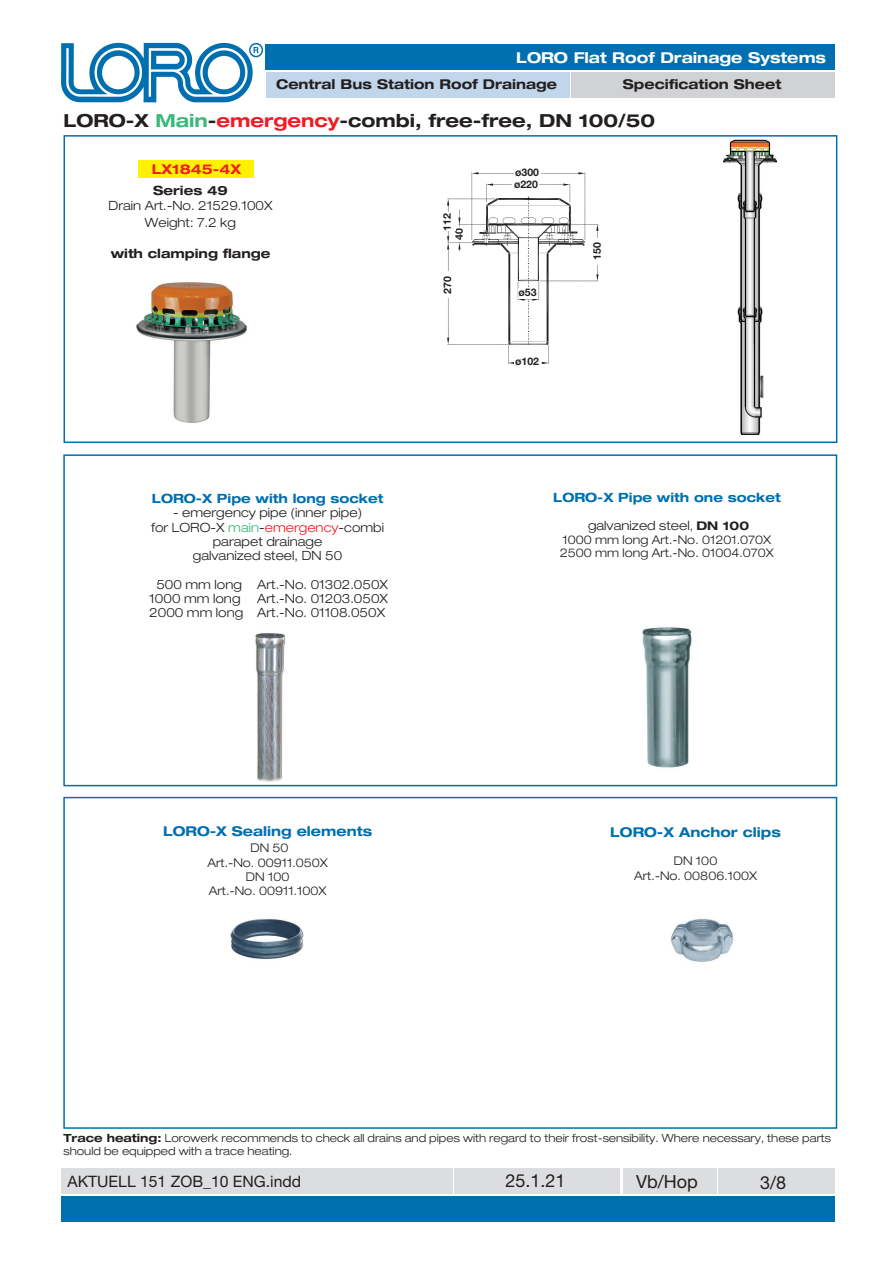
<style>
.page{position:relative;width:893px;height:1263px;background:#fff}
.page>*{position:absolute;margin:0;border:0;box-sizing:border-box;transform-origin:0 0}
.t1{font:700 expanded 18px "Helvetica Neue LT Std";color:#231f20}
.t2{font:18px "Helvetica Neue LT Std";color:#231f20}
.t3{font:15.75px "Helvetica Neue LT Std";color:#231f20}
.t4{font:700 expanded 15px "Helvetica Neue LT Std";color:#fff}
.t5{font:700 expanded 13.5px "Helvetica Neue LT Std";color:#231f20}
.t6{font:700 expanded 13.5px "Helvetica Neue LT Std";color:#006faf}
.t7{font:700 expanded 13.5px "Helvetica Neue LT Std";color:#ee1d23}
.t8{font:300 expanded 12.75px/14.2px "Helvetica Neue LT Std";color:#231f20;text-align:center}
.t9{font:700 expanded 12.75px/27.8px "Helvetica Neue LT Std";color:#006faf;text-align:center}
.t10{font:700 expanded 12.75px "Helvetica Neue LT Std";color:#231f20}
.t11{font:300 expanded 12px/14.4px "Helvetica Neue LT Std";color:#231f20;text-align:center}
.t12{font:300 expanded 11.25px/13.5px "Helvetica Neue LT Std";color:#231f20}
.t13{font:700 10.5px/12px "Helvetica Neue LT Std";color:#231f20}
.s1{color:#39b97a}
.s2{color:#ee1d23}
.s3{font-weight:300;color:#231f20}
.s4{font-weight:300;font-size:12px;color:#231f20}
.s5{font-size:12px;color:#231f20}
.s6{font-weight:700}
</style>
<div class="page">
<div style="left:571px;top:72px;width:264px;height:26px;background:#d1d2d4"></div>
<div style="left:266px;top:72px;width:303px;height:26px;background:#c1d5eb"></div>
<div style="left:61px;top:1196px;width:774px;height:26px;background:#006faf"></div>
<div style="left:61px;top:1168px;width:391px;height:25px;background:#dcdddf"></div>
<div style="left:454px;top:1168px;width:166px;height:25px;background:#dcdddf"></div>
<div style="left:623px;top:1168px;width:93px;height:25px;background:#dcdddf"></div>
<div style="left:719px;top:1168px;width:116px;height:25px;background:#dcdddf"></div>
<img style="left:61px;top:42px;width:202px;height:61px">
<div style="left:266px;top:45px;width:569px;height:25px;background:#006faf"></div>
<div style="left:64px;top:135px;width:773px;height:308px;background:#fff;border:2px solid #006faf"></div>
<div style="left:63px;top:797px;width:774px;height:332px;background:#fff;border:2px solid #006faf"></div>
<div style="left:63px;top:454px;width:774px;height:332px;background:#fff;border:2px solid #006faf"></div>
<img style="left:642px;top:627px;width:50px;height:141px">
<img style="left:230px;top:919px;width:74px;height:41px">
<img style="left:670px;top:918px;width:63px;height:44px">
<img style="left:136px;top:282px;width:111px;height:141px">
<img style="left:723px;top:140px;width:53px;height:295px">
<div style="left:139px;top:160px;width:115px;height:17px;background:#fff101"></div>
<img style="left:255px;top:633px;width:31px;height:149px">
<hr style="left:478px;top:173px;width:100px;height:1px;background:#231f20">
<svg style="left:578px;top:172px;width:7px;height:2px"></svg>
<hr style="left:585px;top:172px;width:1px;height:68px;background:#231f20">
<hr style="left:472px;top:172px;width:1px;height:68px;background:#231f20">
<svg style="left:447px;top:184px;width:151px;height:180px"></svg>
<div style="left:518px;top:288px;width:19px;height:11px;background:#fff"></div>
<div style="left:514px;top:357px;width:26px;height:12px;background:#fff"></div>
<div style="left:514px;top:168px;width:26px;height:12px;background:#fff"></div>
<div style="left:513px;top:180px;width:26px;height:12px;background:#fff"></div>
<div style="left:455px;top:227px;width:12px;height:14px;background:#fff"></div>
<div style="left:443px;top:212px;width:12px;height:19px;background:#fff"></div>
<div style="left:444px;top:272px;width:12px;height:26px;background:#fff"></div>
<div style="left:593px;top:238px;width:11px;height:26px;background:#fff"></div>
<p class="t4" style="left:516px;top:48px;width:311px">LORO Flat Roof Drainage Systems</p>
<p class="t5" style="left:276px;top:76px;width:282px">Central Bus Station Roof Drainage</p>
<h1 class="t1" style="left:64px;top:109px;width:593px">LORO-X <span class="s1">Main</span>-<span class="s2">emergency</span>-combi, free-free, DN 100/50</h1>
<p class="t5" style="left:623px;top:76px;width:160px">Specification Sheet</p>
<p class="t7" style="left:152px;top:160px;width:91px">LX1845-4X</p>
<p class="t10" style="left:153px;top:182px;width:76px">Series 49</p>
<p class="t8" style="left:108px;top:197px;width:166px;line-height:16.2px">Drain Art.-No. 21529.100X<br>Weight: 7.2 kg</p>
<p class="t10" style="left:111px;top:245px;width:161px">with clamping flange</p>
<p class="t9" style="left:152px;top:484px;width:233px">LORO-X Pipe with long socket</p>
<p class="t8" style="left:151px;top:505px;width:235px">- emergency pipe (inner pipe)<br>for LORO-X <span class="s1">main</span>-<span class="s2">emergency</span>-combi parapet drainage<br>galvanized steel, DN 50</p>
<p class="t8" style="left:149px;top:577px;width:240px;text-align:left;text-indent:7px">500 mm long Art.-No. 01302.050X<br>1000 mm long</p>
<p class="t8" style="left:149px;top:591px;width:240px;text-align:right">Art.-No. 01203.050X<br>2000 mm long Art.-No. 01108.050X</p>
<p class="t13" style="left:441px;top:230px;width:19px;rotate:-90deg">112</p>
<p class="t13" style="left:453px;top:240px;width:13px;rotate:-90deg">40</p>
<p class="t13" style="left:441px;top:294px;width:19px;rotate:-90deg">270</p>
<p class="t13" style="left:514px;top:166px;width:26px">ø300 ø220</p>
<p class="t13" style="left:518px;top:286px;width:20px">ø53</p>
<p class="t13" style="left:515px;top:355px;width:25px">ø102</p>
<p class="t13" style="left:591px;top:260px;width:19px;rotate:-90deg">150</p>
<p class="t9" style="left:553px;top:484px;width:229px">LORO-X Pipe with one socket <span class="s3">galvanized steel</span><span class="s4">,</span> <span class="s5">DN 100</span></p>
<p class="t11" style="left:560px;top:532px;width:215px;line-height:13.5px;text-align:left">1000 mm long Art.-No. 01201.070X<br>2500 mm long Art.-No. 01004.070X</p>
<p class="t6" style="left:163px;top:822px;width:211px">LORO-X Sealing elements</p>
<p class="t11" style="left:207px;top:840px;width:122px">DN 50<br>Art.-No. 00911.050X<br>DN 100<br>Art.-No. 00911.100X</p>
<p class="t6" style="left:610px;top:823px;width:172px">LORO-X Anchor clips</p>
<p class="t11" style="left:634px;top:854px;width:125px">DN 100<br>Art.-No. 00806.100X</p>
<p class="t12" style="left:63px;top:1130px;width:769px"><span class="s6">Trace heating:</span> Lorowerk recommends to check all drains and pipes with regard to their frost-sensibility. Where necessary, these parts should be equipped with a trace heating.</p>
<p class="t3" style="left:67px;top:1172px;width:235px">AKTUELL 151 ZOB_10 ENG.indd</p>
<h1 class="t2" style="left:505px;top:1170px;width:62px">25.1.21</h1>
<h1 class="t2" style="left:636px;top:1170px;width:63px">Vb/Hop</h1>
<h1 class="t2" style="left:760px;top:1172px;width:28px">3/8</h1>
</div>
